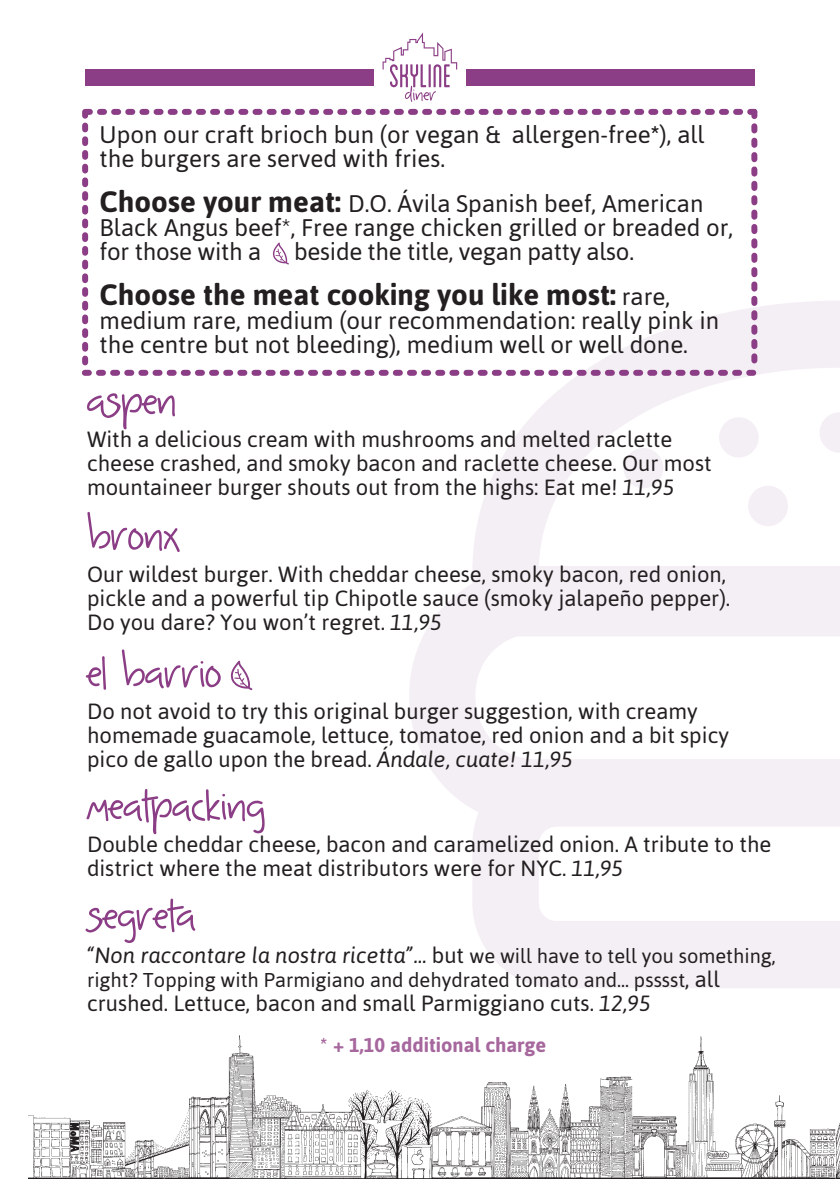
<style>
.page{position:relative;width:840px;height:1191px;background:#fff}
.page>*{position:absolute;margin:0;border:0;box-sizing:border-box;transform-origin:0 0}
.Titulos{font:64px "somethinginyoureyes";color:#8b3e85}
.Platos{font:700 29.4px "Asap";color:#231f20}
.Platos-2{font:24px/24px "Asap";color:#231f20}
.Descripcion{font:22px/24px "Asap";color:#231f20}
.Ingredientes-salsas{font:22px/24px "Asap";color:#231f20}
.Descripcion-2{font:italic 22px "Asap";color:#231f20}
.Descripcion-3{font:20px "Asap";color:#231f20}
.t1{font:700 20px "Asap";color:#904185}
.s1{font-weight:700}
.s2{font-weight:700;font-size:29.4px}
.s3{font-weight:400;font-size:24px}
.s4{font-style:italic}
.s5{font-style:normal}
.s6{font-style:normal;font-size:20px}
.s7{font-size:22px}
</style>
<div class="page">
<img style="left:28px;top:1035px;width:811px;height:143px">
<div style="left:85px;top:69px;width:288px;height:17px;background:#8b3e85"></div>
<div style="left:466px;top:69px;width:288px;height:17px;background:#8b3e85"></div>
<svg style="left:382px;top:32px;width:75px;height:70px"></svg>
<svg style="left:409px;top:300px;width:430px;height:688px"></svg>
<svg style="left:230px;top:660px;width:22px;height:30px"></svg>
<svg style="left:85px;top:370px;width:668px;height:6px"></svg>
<svg style="left:82px;top:109px;width:675px;height:253px"></svg>
<p class="Platos-2" style="left:100px;top:123px;width:606px">Upon our craft brioch bun (or vegan &amp; allergen-free<span class="s1">*</span>), all the burgers are served with fries.</p>
<p class="Platos-2" style="left:100px;top:192px;width:635px"><span class="s2">Choose your meat:</span> D.O. Ávila Spanish beef, American<br>Black Angus beef*, Free range chicken grilled or breaded or, for those with a</p>
<p class="Platos-2" style="left:294px;top:240px;width:341px">beside the title, vegan patty also.</p>
<p class="Platos" style="left:100px;top:278px;width:571px">Choose the meat cooking you like most: <span class="s3">rare,</span></p>
<p class="Platos-2" style="left:100px;top:309px;width:620px">medium rare, medium (our recommendation: really pink in the centre but not bleeding), medium well or well done.</p>
<p class="Titulos" style="left:87px;top:377px;width:91px">ASPEN</p>
<p class="Descripcion" style="left:87px;top:427px;width:626px">With a delicious cream with mushrooms and melted raclette cheese crashed, and smoky bacon and raclette cheese. Our most mountaineer burger shouts out from the highs: Eat me! <span class="s4">11,95</span></p>
<p class="Titulos" style="left:87px;top:512px;width:94px">Bronx</p>
<p class="Descripcion" style="left:87px;top:562px;width:644px">Our wildest burger. With cheddar cheese, smoky bacon, red onion, pickle and a powerful tip Chipotle sauce (smoky jalapeño pepper).<br>Do you dare? You won’t regret. <span class="s4">11,95</span></p>
<p class="Titulos" style="left:87px;top:649px;width:136px">el barrio</p>
<p class="Ingredientes-salsas" style="left:87px;top:699px;width:643px">Do not avoid to try this original burger suggestion, with creamy homemade guacamole, lettuce, tomatoe, red onion and a bit spicy pico de gallo upon the bread. <span class="s4">Ándale, cuate! 11,95</span></p>
<p class="Titulos" style="left:87px;top:782px;width:179px">meatpacking</p>
<p class="Descripcion" style="left:87px;top:832px;width:685px">Double cheddar cheese, bacon and caramelized onion. A tribute to the district where the meat distributors were for NYC. <span class="s4">11,95</span></p>
<p class="Titulos" style="left:88px;top:892px;width:109px">segreta</p>
<p class="Descripcion-2" style="left:87px;top:943px;width:690px">“Non raccontare la nostra ricetta”... <span class="s5">but</span> <span class="s6">we will have to tell you something,</span></p>
<p class="Descripcion-3" style="left:87px;top:968px;width:634px">right? Topping with Parmigiano and dehydrated tomato and... psssst<span class="s7">, all</span></p>
<p class="Descripcion" style="left:87px;top:991px;width:565px">crushed. Lettuce, bacon and small Parmiggiano cuts. <span class="s4">12,95</span></p>
<p class="t1" style="left:321px;top:1033px;width:227px">* + 1,10 additional charge</p>
</div>
